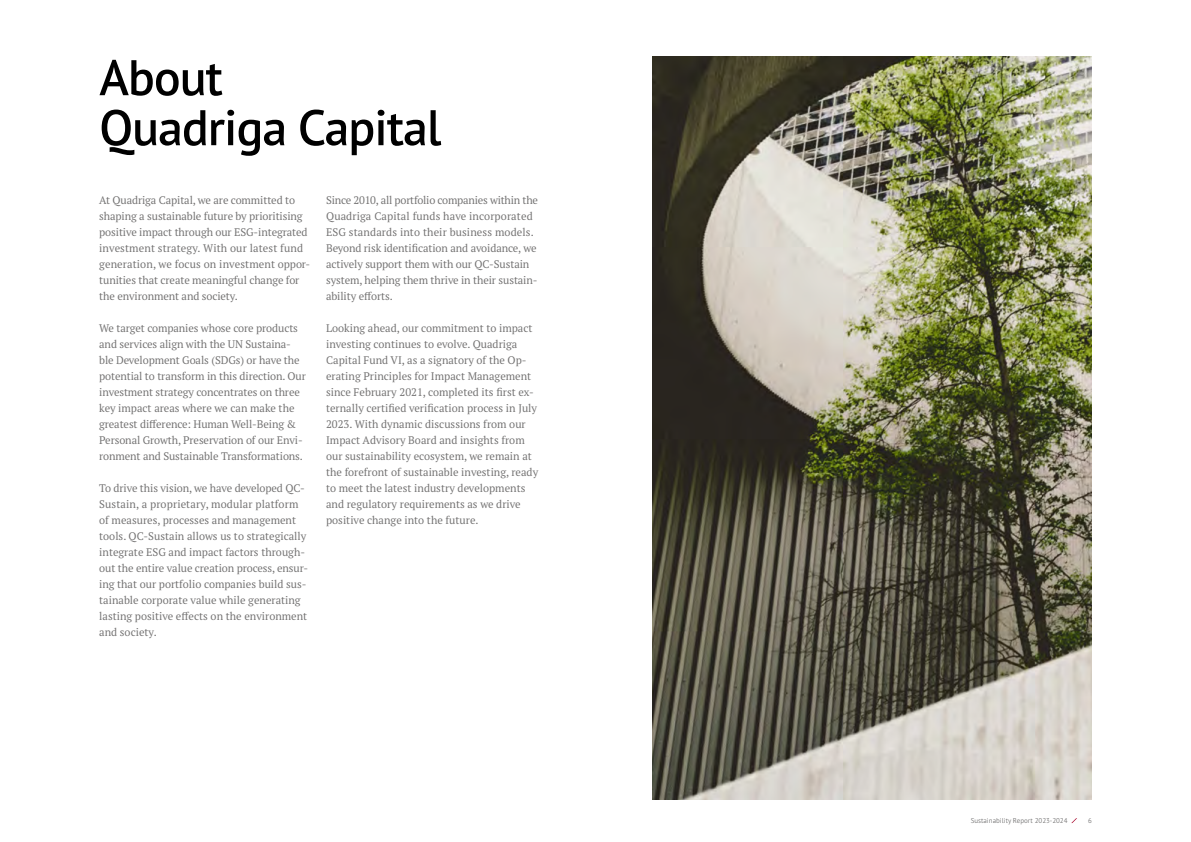
<style>
.page{position:relative;width:1191px;height:842px;background:#fff}
.page>*{position:absolute;margin:0;border:0;box-sizing:border-box;transform-origin:0 0}
.t1{font:600 50px/50px "PT Sans Pro";letter-spacing:-.02em;color:#000}
.t2{font:11px/16px "PT Serif Pro";color:#706f6f}
.t3{font:300 7px "PT Sans Pro";color:#706f6f}
</style>
<div class="page">
<svg style="left:1071px;top:818px;width:6px;height:5px"></svg>
<img style="left:652px;top:57px;width:439px;height:742px">
<h1 class="t1" style="left:99px;top:52px;width:344px">About<br>Quadriga Capital</h1>
<p class="t2" style="left:99px;top:192px;width:212px">At Quadriga Capital, we are committed to shaping a sustainable future by prioritising positive impact through our ESG-integrated investment strategy. With our latest fund generation, we focus on investment oppor&shy;tunities that create meaningful change for the environment and society.</p>
<p class="t2" style="left:99px;top:320px;width:208px">We target companies whose core products and services align with the UN Sustaina&shy;ble Development Goals (SDGs) or have the potential to transform in this direction. Our investment strategy concentrates on three key impact areas where we can make the greatest difference: Human Well-Being &amp; Personal Growth, Preservation of our Envi&shy;ronment and Sustainable Transformations.</p>
<p class="t2" style="left:99px;top:480px;width:210px">To drive this vision, we have developed QC-Sustain, a proprietary, modular platform of measures, processes and management tools. QC-Sustain allows us to strategically integrate ESG and impact factors through&shy;out the entire value creation process, ensur&shy;ing that our portfolio companies build sus&shy;tainable corporate value while generating lasting positive effects on the environment and society.</p>
<p class="t2" style="left:326px;top:192px;width:213px">Since 2010, all portfolio companies within the Quadriga Capital funds have incorporated ESG standards into their business models.<br>Beyond risk identification and avoidance, we actively support them with our QC-Sustain system, helping them thrive in their sustain&shy;ability efforts.</p>
<p class="t2" style="left:326px;top:320px;width:214px">Looking ahead, our commitment to impact investing continues to evolve. Quadriga Capital Fund VI, as a signatory of the Op&shy;erating Principles for Impact Management since February 2021, completed its first ex&shy;ternally certified verification process in July 2023. With dynamic discussions from our Impact Advisory Board and insights from our sustainability ecosystem, we remain at the forefront of sustainable investing, ready to meet the latest industry developments and regulatory requirements as we drive positive change into the future.</p>
<p class="t3" style="left:970px;top:816px;width:98px">Sustainability Report 2023-2024</p>
<p class="t3" style="left:1088px;top:816px;width:5px">6</p>
</div>
